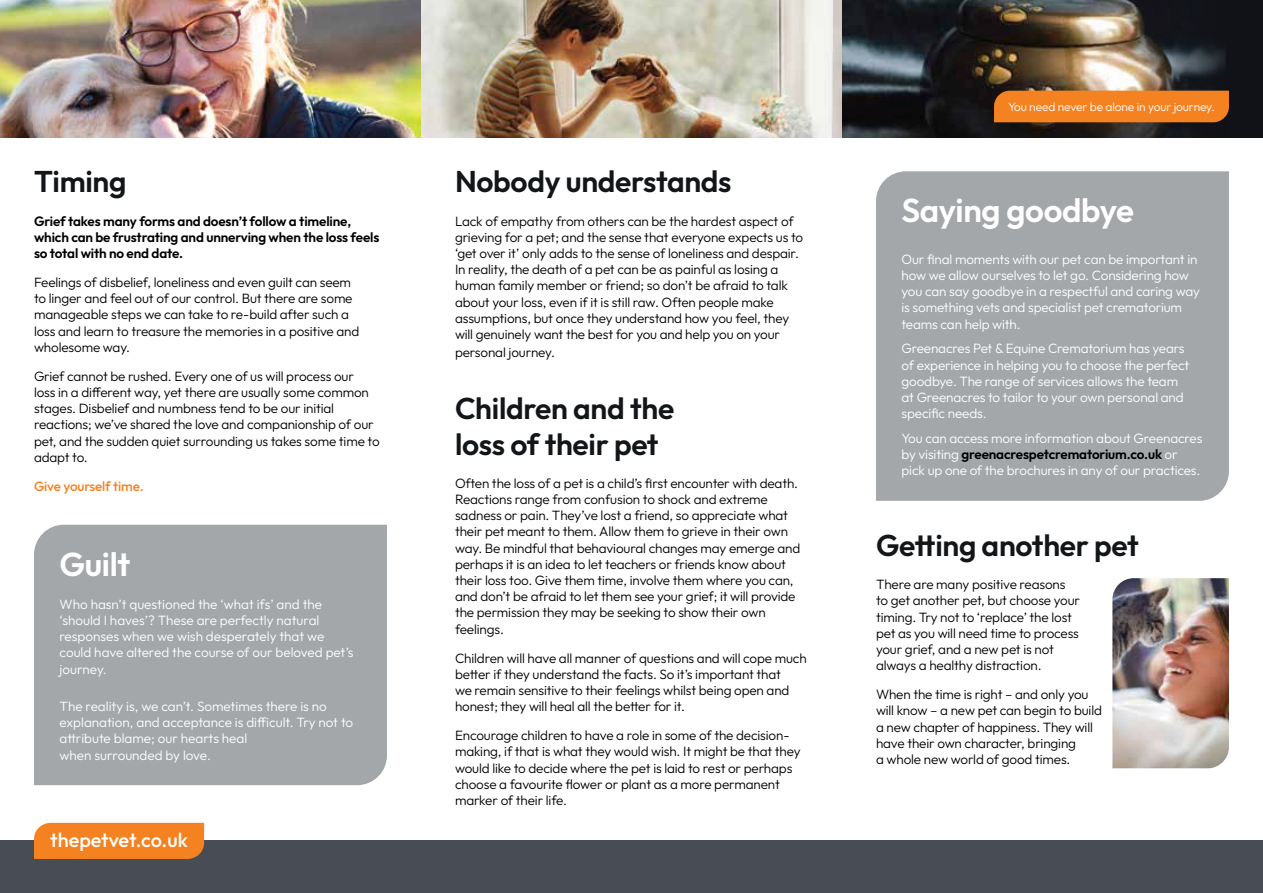
<style>
.page{position:relative;width:1263px;height:893px;background:#fff}
.page>*{position:absolute;margin:0;border:0;box-sizing:border-box;transform-origin:0 0}
.t1{font:600 33px "Outfit";letter-spacing:-.01em;color:#fff}
.t2{font:600 30px/36px "Outfit";letter-spacing:-.01em;color:#121618}
.t3{font:500 19.95px "Outfit";color:#fff}
.t4{font:300 13.5px/16.2px "Outfit";letter-spacing:-.01em;color:#000}
.t5{font:300 13.5px/16.2px "Outfit";letter-spacing:-.01em;color:#fff}
.t6{font:600 13.5px/16.2px "Outfit";letter-spacing:-.01em;color:#000}
.t7{font:500 13.5px "Outfit";letter-spacing:-.01em;color:#f58220}
.t8{font:300 12px "Outfit";letter-spacing:-.01em;color:#fff}
.s1{font-weight:600;color:#000}
</style>
<div class="page">
<div style="left:876px;top:171px;width:353px;height:330px;background:#a4a7a9"></div>
<div style="left:34px;top:525px;width:353px;height:260px;background:#a4a7a9"></div>
<div style="left:0;top:841px;width:1263px;height:52px;background:#474c55"></div>
<div style="left:34px;top:823px;width:170px;height:36px;background:#f58220"></div>
<div style="left:842px;top:0;width:421px;height:137px;background:#111217"></div>
<img style="left:0;top:0;width:1226px;height:137px">
<img style="left:1112px;top:578px;width:117px;height:190px">
<div style="left:994px;top:91px;width:235px;height:31px;background:#f58220"></div>
<h2 class="t2" style="left:34px;top:164px;width:94px">Timing</h2>
<p class="t6" style="left:34px;top:213px;width:347px">Grief takes many forms and doesn’t follow a timeline, which can be frustrating and unnerving when the loss feels so total with no end date.</p>
<p class="t4" style="left:34px;top:274px;width:327px">Feelings of disbelief, loneliness and even guilt can seem to linger and feel out of our control. But there are some manageable steps we can take to re-build after such a loss and learn to treasure the memories in a positive and wholesome way.</p>
<p class="t4" style="left:34px;top:368px;width:347px">Grief cannot be rushed. Every one of us will process our<br>loss in a different way, yet there are usually some common stages. Disbelief and numbness tend to be our initial reactions; we’ve shared the love and companionship of our pet, and the sudden quiet surrounding us takes some time to adapt to.</p>
<p class="t7" style="left:34px;top:478px;width:111px">Give yourself time.</p>
<h1 class="t1" style="left:60px;top:545px;width:72px">Guilt</h1>
<p class="t5" style="left:60px;top:596px;width:296px">Who hasn’t questioned the ‘what ifs’ and the ‘should I haves’? These are perfectly natural responses when we wish desperately that we could have altered the course of our beloved pet’s journey.</p>
<p class="t5" style="left:60px;top:698px;width:295px">The reality is, we can’t. Sometimes there is no explanation, and acceptance is difficult. Try not to attribute blame; our hearts heal<br>when surrounded by love.</p>
<h3 class="t3" style="left:50px;top:829px;width:139px">thepetvet.co.uk</h3>
<h2 class="t2" style="left:455px;top:164px;width:278px">Nobody understands</h2>
<p class="t4" style="left:455px;top:213px;width:350px">Lack of empathy from others can be the hardest aspect of grieving for a pet; and the sense that everyone expects us to ‘get over it’ only adds to the sense of loneliness and despair.<br>In reality, the death of a pet can be as painful as losing a human family member or friend; so don’t be afraid to talk about your loss, even if it is still raw. Often people make assumptions, but once they understand how you feel, they will genuinely want the best for you and help you on your</p>
<p class="t4" style="left:455px;top:344px;width:101px">personal journey.</p>
<h2 class="t2" style="left:455px;top:390px;width:221px">Children and the loss of their pet</h2>
<p class="t4" style="left:455px;top:475px;width:347px">Often the loss of a pet is a child’s first encounter with death.<br>Reactions range from confusion to shock and extreme sadness or pain. They’ve lost a friend, so appreciate what their pet meant to them. Allow them to grieve in their own way. Be mindful that behavioural changes may emerge and perhaps it is an idea to let teachers or friends know about their loss too. Give them time, involve them where you can, and don’t be afraid to let them see your grief; it will provide the permission they may be seeking to show their own feelings.</p>
<p class="t4" style="left:455px;top:650px;width:353px">Children will have all manner of questions and will cope much better if they understand the facts. So it’s important that<br>we remain sensitive to their feelings whilst being open and honest; they will heal all the better for it.</p>
<p class="t4" style="left:455px;top:727px;width:347px">Encourage children to have a role in some of the decision&shy;making, if that is what they would wish. It might be that they would like to decide where the pet is laid to rest or perhaps choose a favourite flower or plant as a more permanent marker of their life.</p>
<p class="t8" style="left:1008px;top:100px;width:208px">You need never be alone in your journey.</p>
<h1 class="t1" style="left:901px;top:192px;width:234px">Saying goodbye</h1>
<p class="t5" style="left:901px;top:251px;width:300px">Our final moments with our pet can be important in how we allow ourselves to let go. Considering how you can say goodbye in a respectful and caring way is something vets and specialist pet crematorium teams can help with.</p>
<p class="t5" style="left:901px;top:340px;width:289px">Greenacres Pet &amp; Equine Crematorium has years of experience in helping you to choose the perfect goodbye. The range of services allows the team at Greenacres to tailor to your own personal and specific needs.</p>
<p class="t5" style="left:901px;top:430px;width:302px">You can access more information about Greenacres by visiting <span class="s1">greenacrespetcrematorium.co.uk</span> or pick up one of the brochures in any of our practices.</p>
<h2 class="t2" style="left:876px;top:527px;width:264px">Getting another pet</h2>
<p class="t4" style="left:876px;top:576px;width:206px">There are many positive reasons to get another pet, but choose your timing. Try not to ‘replace’ the lost pet as you will need time to process your grief, and a new pet is not always a healthy distraction.</p>
<p class="t4" style="left:876px;top:686px;width:227px">When the time is right – and only you will know – a new pet can begin to build a new chapter of happiness. They will have their own character, bringing<br>a whole new world of good times.</p>
</div>
